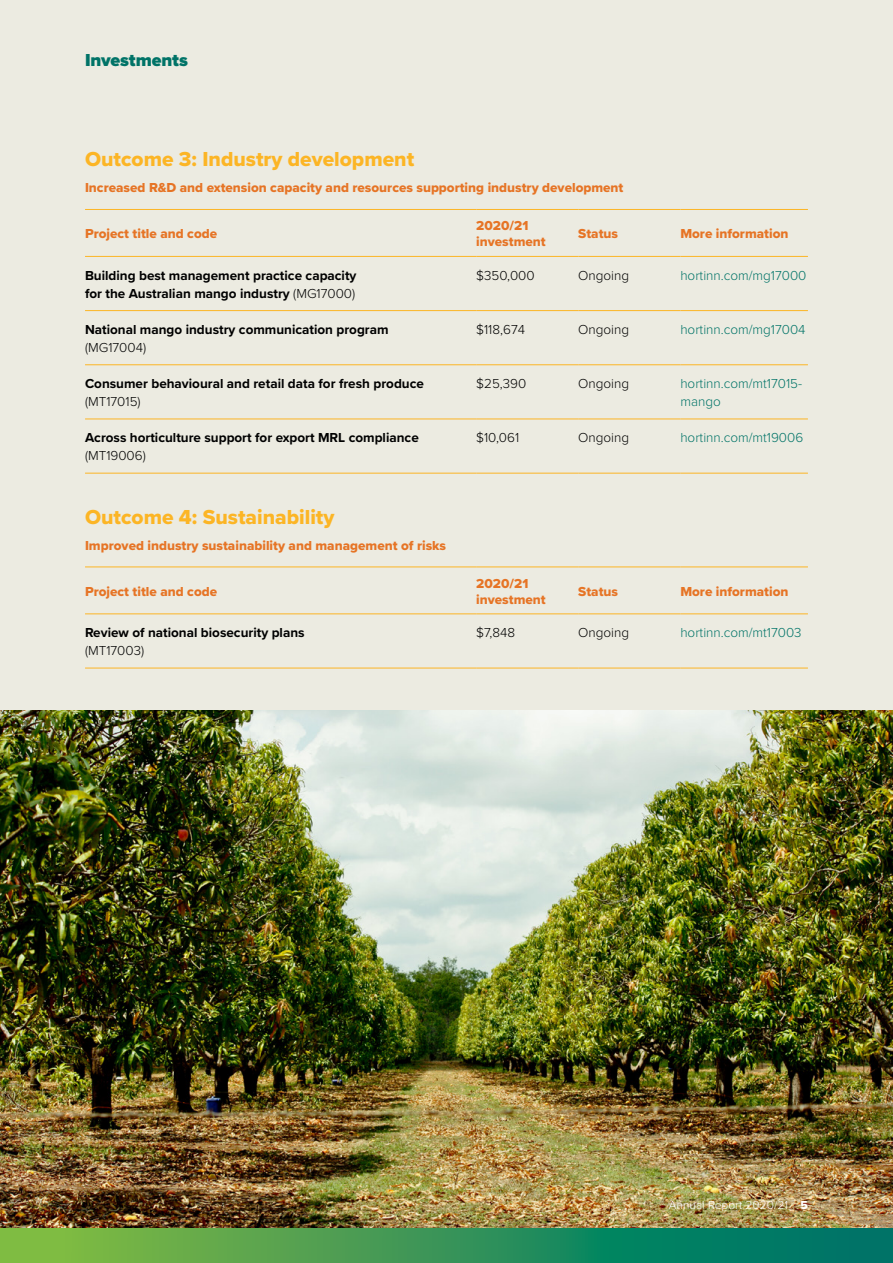
<style>
.page{position:relative;width:893px;height:1263px;background:#fff}
.page>*{position:absolute;margin:0;border:0;box-sizing:border-box;transform-origin:0 0}
.t1{font:21px "Proxima Nova Extrabld";color:#fcb525}
.t2{font:900 18px "Proxima Nova";letter-spacing:-.005em;color:#007367}
.t3{font:700 13.5px/18px "Proxima Nova";color:#000}
.t4{font:13.5px/16.2px "Proxima Nova Extrabld";color:#e67425}
.t5{font:300 13.5px "Proxima Nova";color:#000}
.t6{font:300 13.5px/18px "Proxima Nova";color:#007367}
.t7{font:300 12px "Proxima Nova";color:#fff}
.s1{font-weight:300}
.s2{font-family:"Proxima Nova Extrabld";font-weight:400}
</style>
<div class="page">
<div style="left:0;top:0;width:893px;height:1229px;background:#ecebe1"></div>
<img style="left:0;top:710px;width:893px;height:519px">
<svg style="left:0;top:1229px;width:893px;height:34px;background:#369556"></svg>
<hr style="left:85px;top:209px;width:391px;height:1px;background:#fcb525">
<hr style="left:476px;top:209px;width:102px;height:1px;background:#fcb525">
<hr style="left:578px;top:209px;width:102px;height:1px;background:#fcb525">
<hr style="left:680px;top:209px;width:128px;height:1px;background:#fcb525">
<hr style="left:85px;top:256px;width:391px;height:1px;background:#fcb525">
<hr style="left:476px;top:256px;width:102px;height:1px;background:#fcb525">
<hr style="left:578px;top:256px;width:102px;height:1px;background:#fcb525">
<hr style="left:680px;top:256px;width:128px;height:1px;background:#fcb525">
<hr style="left:85px;top:310px;width:391px;height:1px;background:#fcb525">
<hr style="left:476px;top:310px;width:102px;height:1px;background:#fcb525">
<hr style="left:578px;top:310px;width:102px;height:1px;background:#fcb525">
<hr style="left:680px;top:310px;width:128px;height:1px;background:#fcb525">
<hr style="left:85px;top:364px;width:391px;height:1px;background:#fcb525">
<hr style="left:476px;top:364px;width:102px;height:1px;background:#fcb525">
<hr style="left:578px;top:364px;width:102px;height:1px;background:#fcb525">
<hr style="left:680px;top:364px;width:128px;height:1px;background:#fcb525">
<hr style="left:85px;top:419px;width:391px;height:1px;background:#fcb525">
<hr style="left:476px;top:419px;width:102px;height:1px;background:#fcb525">
<hr style="left:578px;top:419px;width:102px;height:1px;background:#fcb525">
<hr style="left:680px;top:419px;width:128px;height:1px;background:#fcb525">
<hr style="left:85px;top:473px;width:391px;height:1px;background:#fcb525">
<hr style="left:476px;top:473px;width:102px;height:1px;background:#fcb525">
<hr style="left:578px;top:473px;width:102px;height:1px;background:#fcb525">
<hr style="left:680px;top:473px;width:128px;height:1px;background:#fcb525">
<hr style="left:85px;top:567px;width:391px;height:1px;background:#fcb525">
<hr style="left:476px;top:567px;width:102px;height:1px;background:#fcb525">
<hr style="left:578px;top:567px;width:102px;height:1px;background:#fcb525">
<hr style="left:680px;top:567px;width:128px;height:1px;background:#fcb525">
<hr style="left:85px;top:614px;width:391px;height:1px;background:#fcb525">
<hr style="left:476px;top:614px;width:102px;height:1px;background:#fcb525">
<hr style="left:578px;top:614px;width:102px;height:1px;background:#fcb525">
<hr style="left:680px;top:614px;width:128px;height:1px;background:#fcb525">
<hr style="left:85px;top:668px;width:391px;height:1px;background:#fcb525">
<hr style="left:476px;top:668px;width:102px;height:1px;background:#fcb525">
<hr style="left:578px;top:668px;width:102px;height:1px;background:#fcb525">
<hr style="left:680px;top:668px;width:128px;height:1px;background:#fcb525">
<h2 class="t2" style="left:85px;top:46px;width:105px">Investments</h2>
<h1 class="t1" style="left:85px;top:144px;width:331px">Outcome 3: Industry development</h1>
<p class="t4" style="left:85px;top:180px;width:540px">Increased R&amp;D and extension capacity and resources supporting industry development</p>
<p class="t4" style="left:85px;top:225px;width:134px">Project title and code</p>
<p class="t4" style="left:476px;top:217px;width:71px">2020/21 investment</p>
<p class="t4" style="left:578px;top:225px;width:41px">Status</p>
<p class="t4" style="left:680px;top:225px;width:110px">More information</p>
<p class="t3" style="left:85px;top:266px;width:273px">Building best management practice capacity for the Australian mango industry <span class="s1">(MG17000)</span></p>
<p class="t5" style="left:476px;top:265px;width:60px">$350,000</p>
<p class="t5" style="left:578px;top:265px;width:52px">Ongoing</p>
<p class="t6" style="left:680px;top:266px;width:128px">hortinn.com/mg17000</p>
<p class="t3" style="left:85px;top:320px;width:305px">National mango industry communication program</p>
<p class="t5" style="left:85px;top:337px;width:63px">(MG17004)</p>
<p class="t5" style="left:476px;top:319px;width:50px">$118,674</p>
<p class="t5" style="left:578px;top:319px;width:52px">Ongoing</p>
<p class="t6" style="left:680px;top:320px;width:127px">hortinn.com/mg17004</p>
<p class="t3" style="left:85px;top:374px;width:340px">Consumer behavioural and retail data for fresh produce</p>
<p class="t5" style="left:85px;top:392px;width:57px">(MT17015)</p>
<p class="t3" style="left:85px;top:429px;width:335px">Across horticulture support for export MRL compliance</p>
<p class="t5" style="left:85px;top:446px;width:62px">(MT19006)</p>
<p class="t5" style="left:476px;top:374px;width:51px">$25,390</p>
<p class="t5" style="left:578px;top:374px;width:52px">Ongoing</p>
<p class="t6" style="left:680px;top:374px;width:123px">hortinn.com/mt17015- mango</p>
<p class="t5" style="left:476px;top:428px;width:44px">$10,061</p>
<p class="t5" style="left:578px;top:428px;width:52px">Ongoing</p>
<p class="t6" style="left:680px;top:428px;width:124px">hortinn.com/mt19006</p>
<h1 class="t1" style="left:85px;top:501px;width:251px">Outcome 4: Sustainability</h1>
<p class="t4" style="left:85px;top:537px;width:362px">Improved industry sustainability and management of risks</p>
<p class="t4" style="left:85px;top:583px;width:134px">Project title and code</p>
<p class="t4" style="left:476px;top:575px;width:71px">2020/21 investment</p>
<p class="t4" style="left:578px;top:583px;width:41px">Status</p>
<p class="t4" style="left:680px;top:583px;width:110px">More information</p>
<p class="t3" style="left:85px;top:623px;width:221px">Review of national biosecurity plans</p>
<p class="t5" style="left:85px;top:641px;width:61px">(MT17003)</p>
<p class="t5" style="left:476px;top:623px;width:41px">$7,848</p>
<p class="t5" style="left:578px;top:623px;width:52px">Ongoing</p>
<p class="t6" style="left:680px;top:623px;width:123px">hortinn.com/mt17003</p>
<p class="t7" style="left:669px;top:1196px;width:141px">Annual Report 2020/21 <span class="s2">5</span></p>
</div>
